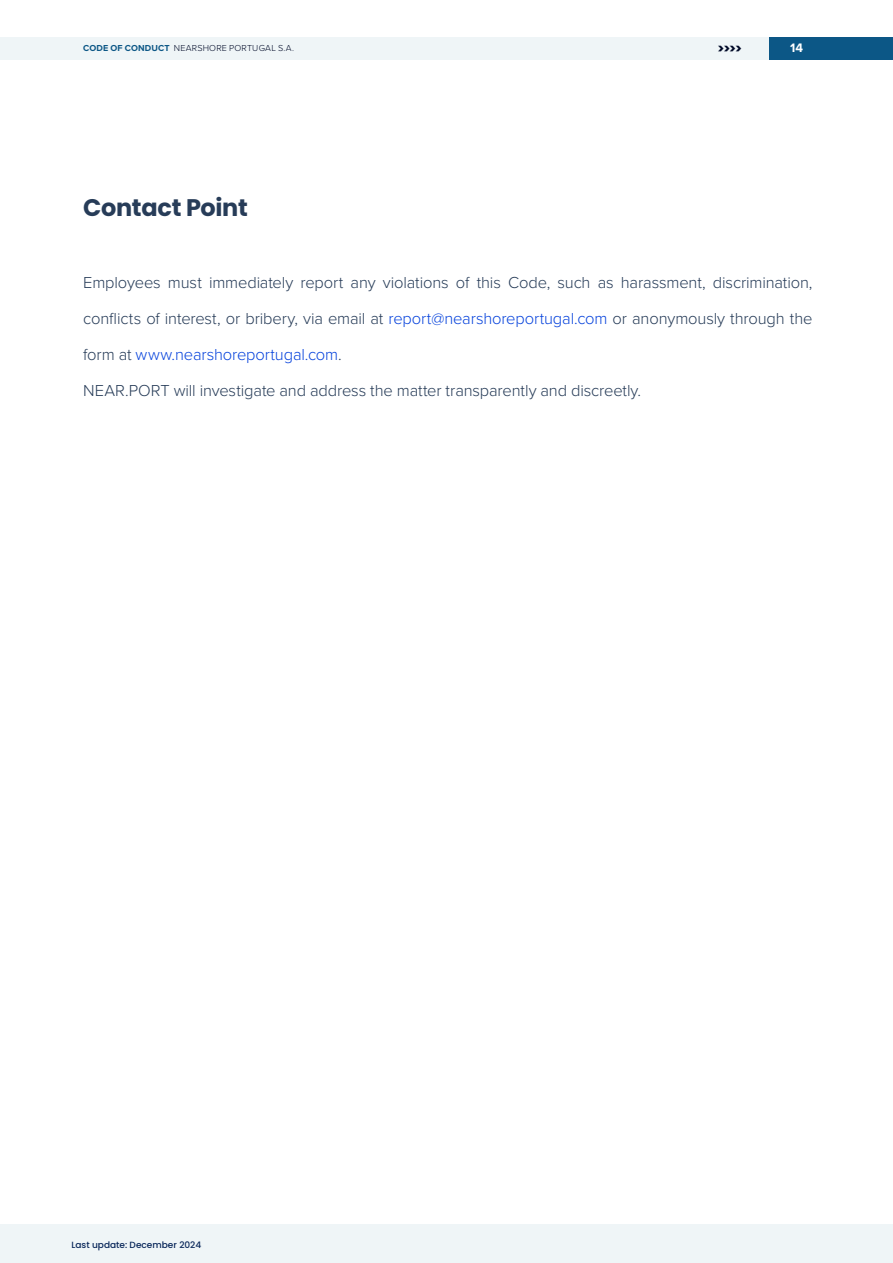
<style>
.page{position:relative;width:893px;height:1263px;background:#fff}
.page>*{position:absolute;margin:0;border:0;box-sizing:border-box;transform-origin:0 0}
.Copy_Text_08_14_Left{font:700 24px "Poppins";letter-spacing:-.015em;color:#273c58}
.Copy_Text_08_14_Full_Length{font:300 16.5px/36px "Proxima Nova";letter-spacing:-.01em;color:#273c58;text-align:justify}
.t1{font:700 12.75px "Poppins";color:#000927}
.t2{font:700 12.75px "Proxima Nova";color:#fff}
.t3{font:300 9px "Proxima Nova";letter-spacing:.025em;color:#000927}
.t4{font:500 9px "Poppins";color:#082659}
.s1{font-weight:700;color:#0c5786}
.s2{color:#0743dc}
</style>
<div class="page">
<div style="left:769px;top:37px;width:124px;height:23px;background:#0c5786"></div>
<div style="left:0;top:37px;width:769px;height:23px;background:#eff5f7"></div>
<div style="left:0;top:1224px;width:893px;height:39px;background:#eff5f7"></div>
<p class="t3" style="left:83px;top:42px;width:212px"><span class="s1">CODE OF CONDUCT</span> NEARSHORE PORTUGAL S.A.</p>
<p class="t1" style="left:717px;top:41px;width:26px">&gt;&gt;&gt;&gt;</p>
<p class="t2" style="left:790px;top:38px;width:14px">14</p>
<p class="Copy_Text_08_14_Left" style="left:83px;top:194px;width:166px">Contact Point</p>
<p class="Copy_Text_08_14_Full_Length" style="left:83px;top:264px;width:731px">Employees must immediately report any violations of this Code, such as harassment, discrimination, conflicts of interest, or bribery, via email at <span class="s2">report@nearshoreportugal.com</span> or anonymously through the form at <span class="s2">www.nearshoreportugal.com</span>.</p>
<p class="Copy_Text_08_14_Full_Length" style="left:83px;top:372px;width:559px">NEAR.PORT will investigate and address the matter transparently and discreetly.</p>
<p class="t4" style="left:71px;top:1239px;width:131px">Last update: December 2024</p>
</div>
